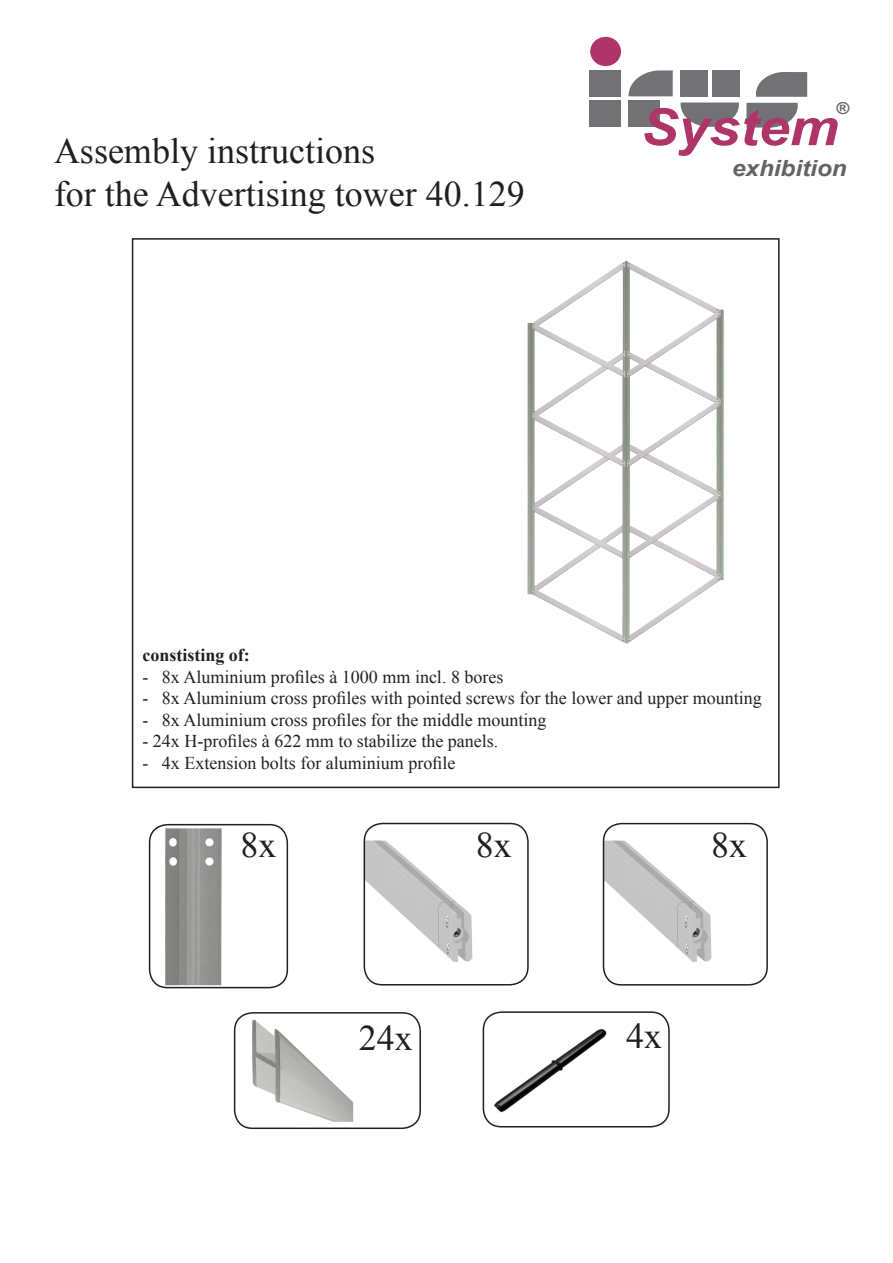
<style>
.page{position:relative;width:893px;height:1263px;background:#fff}
.page>*{position:absolute;margin:0;border:0;box-sizing:border-box;transform-origin:0 0}
.t1{font:italic 700 51.3px "Arial";color:#af3467;scale:1.09 1}
.t2{font:36px "Times New Roman";color:#231f20}
.t3{font:italic 700 22.35px "Arial";color:#626366;scale:1.09 1}
.t4{font:18px "Times New Roman";color:#231f20}
.t5{font:700 18px "Times New Roman";color:#231f20}
.t6{font:italic 700 16.5px "Arial";color:#626366;scale:1.05 1}
</style>
<div class="page">
<div style="left:590px;top:37px;width:31px;height:29px;background:#af3467;border-radius:50%"></div>
<div style="left:590px;top:70px;width:31px;height:26px;background:#727275"></div>
<div style="left:590px;top:100px;width:31px;height:27px;background:#727275"></div>
<svg style="left:628px;top:70px;width:45px;height:26px"></svg>
<div style="left:628px;top:100px;width:31px;height:27px;background:#727275"></div>
<div style="left:680px;top:70px;width:28px;height:26px;background:#727275"></div>
<div style="left:712px;top:70px;width:28px;height:26px;background:#727275"></div>
<svg style="left:681px;top:103px;width:58px;height:24px"></svg>
<svg style="left:746px;top:103px;width:52px;height:25px"></svg>
<svg style="left:756px;top:72px;width:51px;height:25px"></svg>
<img style="left:527px;top:260px;width:197px;height:384px">
<div style="left:132px;top:238px;width:648px;height:550px;border:2px solid #231f20"></div>
<img style="left:483px;top:1014px;width:124px;height:113px">
<div style="left:483px;top:1011px;width:187px;height:116px;border:2px solid #231f20;border-radius:18px"></div>
<img style="left:364px;top:840px;width:109px;height:145px">
<div style="left:364px;top:823px;width:165px;height:162px;border:2px solid #231f20;border-radius:18px"></div>
<img style="left:603px;top:841px;width:109px;height:144px">
<div style="left:603px;top:823px;width:165px;height:162px;border:2px solid #231f20;border-radius:18px"></div>
<img style="left:150px;top:825px;width:72px;height:162px">
<div style="left:149px;top:824px;width:139px;height:164px;border:2px solid #231f20;border-radius:18px"></div>
<img style="left:235px;top:1016px;width:118px;height:106px">
<div style="left:234px;top:1012px;width:187px;height:117px;border:2px solid #231f20;border-radius:18px"></div>
<p class="t2" style="left:54px;top:127px;width:323px">Assembly instructions</p>
<p class="t2" style="left:54px;top:170px;width:472px">for the Advertising tower 40.129</p>
<p class="t1" style="left:641px;top:93px;width:183px">System</p>
<p class="t6" style="left:836px;top:97px;width:14px">®</p>
<p class="t3" style="left:732px;top:154px;width:107px">exhibition</p>
<p class="t5" style="left:142px;top:642px;width:109px">constisting of:</p>
<p class="t4" style="left:142px;top:664px;width:363px">- 8x Aluminium profiles à 1000 mm incl. 8 bores</p>
<p class="t4" style="left:142px;top:686px;width:621px">- 8x Aluminium cross profiles with pointed screws for the lower and upper mounting</p>
<p class="t4" style="left:142px;top:708px;width:406px">- 8x Aluminium cross profiles for the middle mounting</p>
<p class="t4" style="left:142px;top:729px;width:357px">- 24x H-profiles à 622 mm to stabilize the panels.</p>
<p class="t4" style="left:142px;top:751px;width:315px">- 4x Extension bolts for aluminium profile</p>
<p class="t2" style="left:240px;top:821px;width:37px">8x</p>
<p class="t2" style="left:476px;top:821px;width:37px">8x</p>
<p class="t2" style="left:711px;top:821px;width:37px">8x</p>
<p class="t2" style="left:359px;top:1014px;width:55px">24x</p>
<p class="t2" style="left:626px;top:1012px;width:37px">4x</p>
</div>
